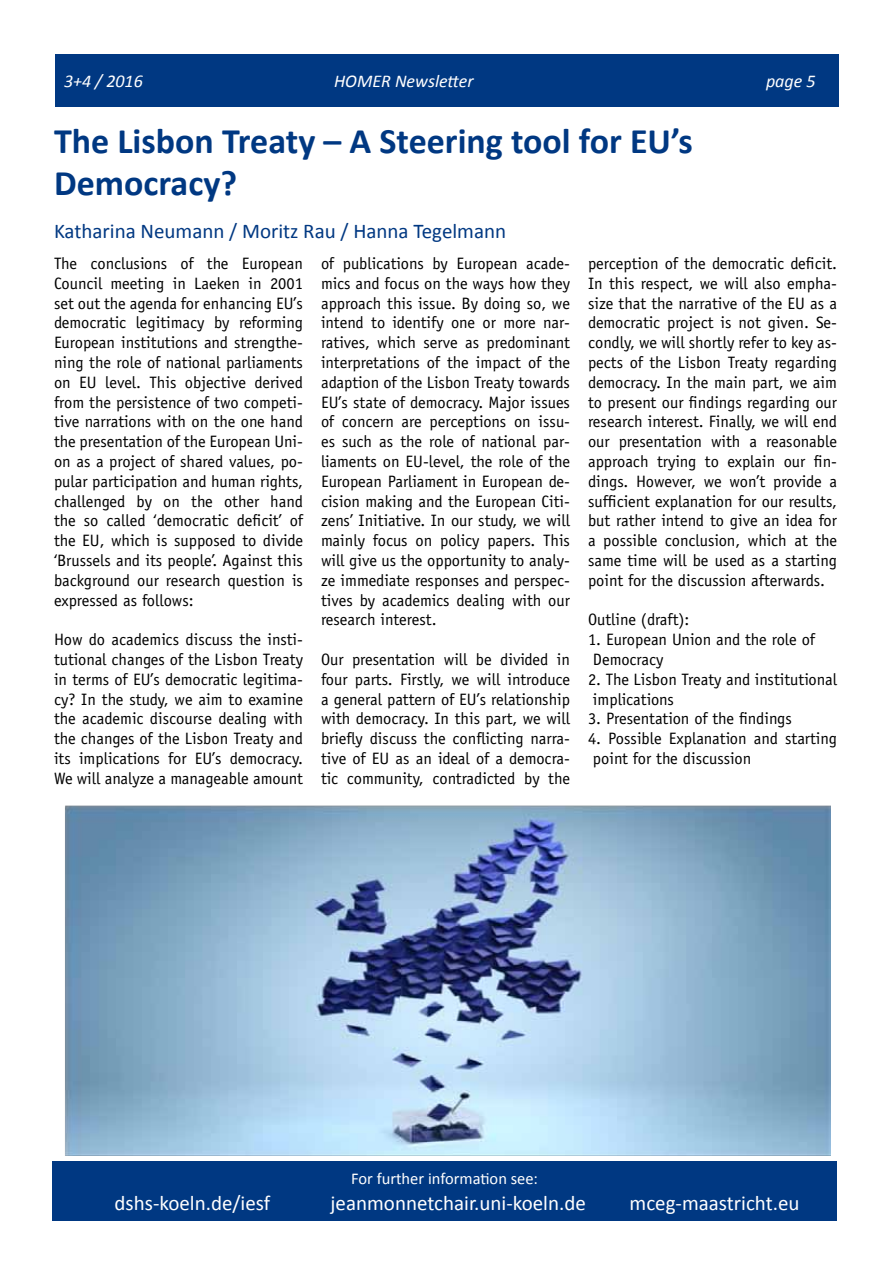
<style>
.page{position:relative;width:893px;height:1263px;background:#fff}
.page>*{position:absolute;margin:0;border:0;box-sizing:border-box;transform-origin:0 0}
.t1{font:700 36px/42px "Calibri";color:#003882}
.t2{font:21px "Calibri";color:#fff}
.t3{font:21px "Calibri";color:#003882}
.t4{font:italic 18px "Calibri";color:#fff}
.t5{font:16.5px/19.8px "Officina Sans LT";color:#000;text-align:justify}
.t6{font:16.5px "Calibri";color:#fff}
</style>
<div class="page">
<div style="left:56px;top:54px;width:783px;height:52px;background:#003882"></div>
<div style="left:52px;top:1161px;width:785px;height:59px;background:#003882"></div>
<img style="left:65px;top:805px;width:765px;height:350px">
<p class="t4" style="left:64px;top:69px;width:80px">3+4 / 2016</p>
<p class="t4" style="left:334px;top:69px;width:141px">HOMER Newsletter</p>
<p class="t4" style="left:766px;top:69px;width:51px">page 5</p>
<h1 class="t1" style="left:54px;top:120px;width:640px">The Lisbon Treaty – A Steering tool for EU’s<br>Democracy?</h1>
<p class="t3" style="left:54px;top:218px;width:454px">Katharina Neumann / Moritz Rau / Hanna Tegelmann</p>
<p class="t5" style="left:54px;top:253px;width:251px">The conclusions of the European Council meeting in Laeken in 2001 set out the agenda for enhancing EU’s democratic legitimacy by reforming European institutions and strengthe&shy;ning the role of national parliaments on EU level. This objective derived from the persistence of two competi&shy;tive narrations with on the one hand the presentation of the European Uni&shy;on as a project of shared values, po&shy;pular participation and human rights, challenged by on the other hand the so called ‘democratic deficit’ of the EU, which is supposed to divide ‘Brussels and its people’. Against this background our research question is expressed as follows:</p>
<p class="t5" style="left:54px;top:630px;width:251px">How do academics discuss the insti&shy;tutional changes of the Lisbon Treaty in terms of EU’s democratic legitima&shy;cy? In the study, we aim to examine the academic discourse dealing with the changes of the Lisbon Treaty and its implications for EU’s democracy.<br>We will analyze a manageable amount</p>
<p class="t5" style="left:321px;top:253px;width:251px">of publications by European acade&shy;mics and focus on the ways how they approach this issue. By doing so, we intend to identify one or more nar&shy;ratives, which serve as predominant interpretations of the impact of the adaption of the Lisbon Treaty towards EU’s state of democracy. Major issues of concern are perceptions on issu&shy;es such as the role of national par&shy;liaments on EU-level, the role of the European Parliament in European de&shy;cision making and the European Citi&shy;zens’ Initiative. In our study, we will mainly focus on policy papers. This will give us the opportunity to analy&shy;ze immediate responses and perspec&shy;tives by academics dealing with our research interest.</p>
<p class="t5" style="left:321px;top:649px;width:251px">Our presentation will be divided in four parts. Firstly, we will introduce a general pattern of EU’s relationship with democracy. In this part, we will briefly discuss the conflicting narra&shy;tive of EU as an ideal of a democra&shy;tic community, contradicted by the</p>
<p class="t5" style="left:588px;top:253px;width:251px">perception of the democratic deficit.<br>In this respect, we will also empha&shy;size that the narrative of the EU as a democratic project is not given. Se&shy;condly, we will shortly refer to key as&shy;pects of the Lisbon Treaty regarding democracy. In the main part, we aim to present our findings regarding our research interest. Finally, we will end our presentation with a reasonable approach trying to explain our fin&shy;dings. However, we won’t provide a sufficient explanation for our results, but rather intend to give an idea for a possible conclusion, which at the same time will be used as a starting point for the discussion afterwards.</p>
<p class="t5" style="left:588px;top:610px;width:103px">Outline (draft):</p>
<p class="t5" style="left:588px;top:630px;width:228px">1. European Union and the role of<br>Democracy</p>
<p class="t5" style="left:588px;top:669px;width:250px">2. The Lisbon Treaty and institutional implications</p>
<p class="t5" style="left:588px;top:709px;width:205px">3. Presentation of the findings</p>
<p class="t5" style="left:588px;top:729px;width:251px">4. Possible Explanation and starting point for the discussion</p>
<p class="t6" style="left:351px;top:1168px;width:188px">For further information see:</p>
<p class="t2" style="left:115px;top:1189px;width:157px">dshs-koeln.de/iesf</p>
<p class="t2" style="left:331px;top:1189px;width:257px">jeanmonnetchair.uni-koeln.de</p>
<p class="t2" style="left:630px;top:1189px;width:171px">mceg-maastricht.eu</p>
</div>
